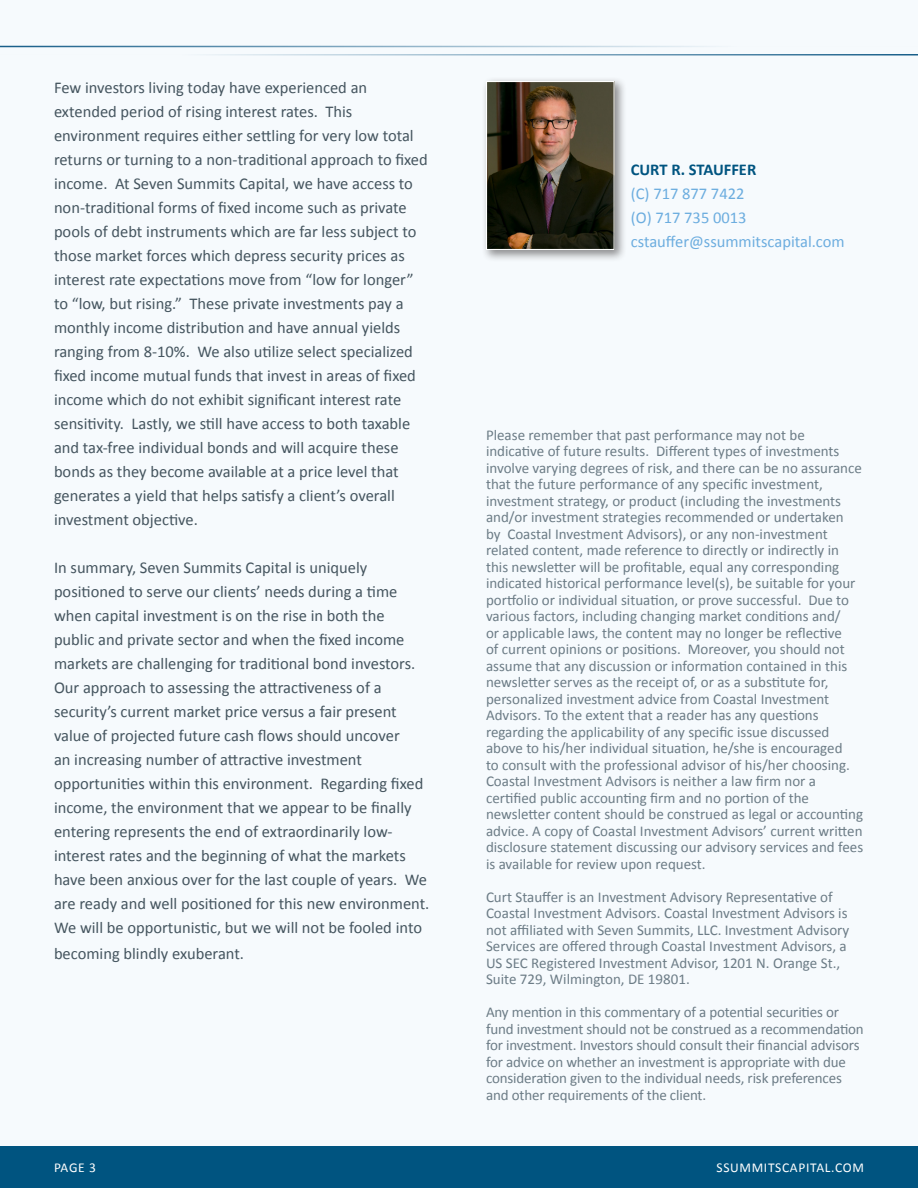
<style>
.page{position:relative;width:918px;height:1188px;background:#f6fafd}
.page>*{position:absolute;margin:0;border:0;box-sizing:border-box;transform-origin:0 0}
.t1{font:16.5px/24px "Calibri";color:#45555f}
.t2{font:16.5px "Calibri";color:#6caddf}
.t3{font:700 16.5px "Calibri";color:#005480}
.t4{font:15px/16.5px "Calibri";color:#6c7c86}
.t5{font:13.5px "Calibri";letter-spacing:.05em;color:#fff}
</style>
<div class="page">
<div style="left:0;top:1146px;width:918px;height:42px;background:#005480"></div>
<hr style="left:0;top:46px;width:918px;height:1px;background:#135b87">
<hr style="left:0;top:54px;width:918px;height:2px;background:#135b87">
<div style="left:482px;top:77px;width:145px;height:185px;background:#231f20;opacity:.5"></div>
<img style="left:488px;top:83px;width:125px;height:165px">
<div style="left:486px;top:81px;width:129px;height:169px;border:1px solid #fff"></div>
<p class="t1" style="left:54px;top:76px;width:375px">Few investors living today have experienced an extended period of rising interest rates. This environment requires either settling for very low total returns or turning to a non-traditional approach to fixed income. At Seven Summits Capital, we have access to non-traditional forms of fixed income such as private pools of debt instruments which are far less subject to those market forces which depress security prices as interest rate expectations move from “low for longer” to “low, but rising.” These private investments pay a monthly income distribution and have annual yields ranging from 8-10%. We also utilize select specialized fixed income mutual funds that invest in areas of fixed income which do not exhibit significant interest rate sensitivity. Lastly, we still have access to both taxable and tax-free individual bonds and will acquire these bonds as they become available at a price level that generates a yield that helps satisfy a client’s overall investment objective.</p>
<p class="t1" style="left:54px;top:556px;width:377px">In summary, Seven Summits Capital is uniquely positioned to serve our clients’ needs during a time when capital investment is on the rise in both the<br>public and private sector and when the fixed income markets are challenging for traditional bond investors.<br>Our approach to assessing the attractiveness of a security’s current market price versus a fair present value of projected future cash flows should uncover<br>an increasing number of attractive investment opportunities within this environment. Regarding fixed income, the environment that we appear to be finally entering represents the end of extraordinarily low&shy;interest rates and the beginning of what the markets have been anxious over for the last couple of years. We are ready and well positioned for this new environment.<br>We will be opportunistic, but we will not be fooled into</p>
<p class="t1" style="left:54px;top:941px;width:192px">becoming blindly exuberant.</p>
<p class="t5" style="left:54px;top:1159px;width:44px">PAGE 3</p>
<p class="t3" style="left:631px;top:159px;width:127px">CURT R. STAUFFER</p>
<p class="t2" style="left:631px;top:183px;width:115px">(C) 717 877 7422</p>
<p class="t2" style="left:631px;top:207px;width:117px">(O) 717 735 0013</p>
<p class="t2" style="left:631px;top:231px;width:215px">cstauffer@ssummitscapital.com</p>
<p class="t4" style="left:486px;top:427px;width:379px">Please remember that past performance may not be indicative of future results. Different types of investments involve varying degrees of risk, and there can be no assurance that the future performance of any specific investment, investment strategy, or product (including the investments and/or investment strategies recommended or undertaken<br>by Coastal Investment Advisors), or any non-investment related content, made reference to directly or indirectly in this newsletter will be profitable, equal any corresponding indicated historical performance level(s), be suitable for your portfolio or individual situation, or prove successful. Due to various factors, including changing market conditions and/<br>or applicable laws, the content may no longer be reflective<br>of current opinions or positions. Moreover, you should not assume that any discussion or information contained in this newsletter serves as the receipt of, or as a substitute for, personalized investment advice from Coastal Investment Advisors. To the extent that a reader has any questions regarding the applicability of any specific issue discussed above to his/her individual situation, he/she is encouraged<br>to consult with the professional advisor of his/her choosing.<br>Coastal Investment Advisors is neither a law firm nor a certified public accounting firm and no portion of the newsletter content should be construed as legal or accounting advice. A copy of Coastal Investment Advisors’ current written disclosure statement discussing our advisory services and fees is available for review upon request.</p>
<p class="t4" style="left:486px;top:889px;width:365px">Curt Stauffer is an Investment Advisory Representative of Coastal Investment Advisors. Coastal Investment Advisors is not affiliated with Seven Summits, LLC. Investment Advisory Services are offered through Coastal Investment Advisors, a US SEC Registered Investment Advisor, 1201 N. Orange St., Suite 729, Wilmington, DE 19801.</p>
<p class="t4" style="left:486px;top:1004px;width:379px">Any mention in this commentary of a potential securities or fund investment should not be construed as a recommendation for investment. Investors should consult their financial advisors for advice on whether an investment is appropriate with due consideration given to the individual needs, risk preferences and other requirements of the client.</p>
<p class="t5" style="left:716px;top:1159px;width:149px">SSUMMITSCAPITAL.COM</p>
</div>
